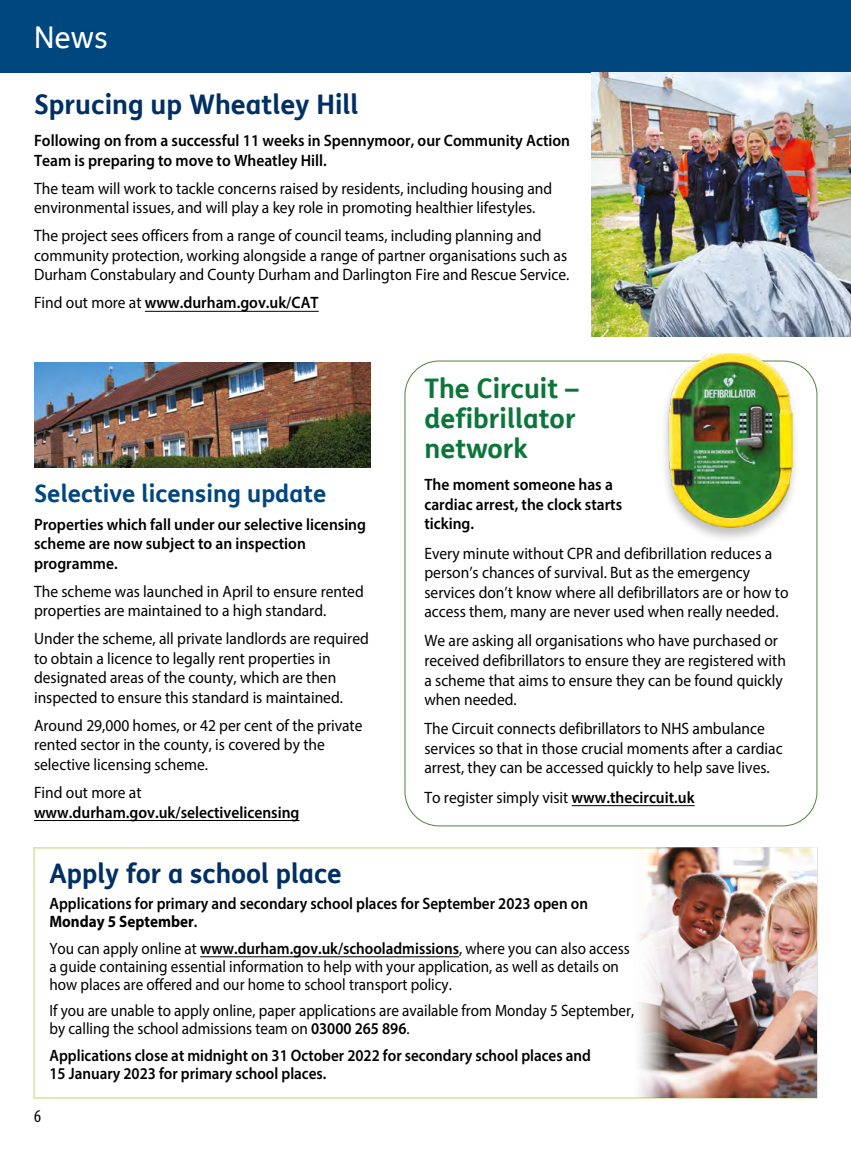
<style>
.page{position:relative;width:851px;height:1149px;background:#fff}
.page>*{position:absolute;margin:0;border:0;box-sizing:border-box;transform-origin:0 0}
.Section_header_alter{font:30px "FS Me";color:#fff}
.Bold_heading_H3{font:700 27px "FS Me";color:#003063}
.Bold_heading_H3-2{font:700 27px/30px "FS Me";color:#0c763a;text-align:justify}
.Smaller_bolder_headi{font:700 24px "FS Me";color:#00477f}
.t1{font:condensed 18px "Myriad Pro";color:#000}
.Body_text_P{font:16.5px/19.5px "Myriad Pro";color:#000;scale:.94 1}
.Body_text_P-2{font:16.5px/18px "Myriad Pro";color:#000;scale:.92 1}
.Bolder_body_text_P{font:600 16.5px/19.5px "Myriad Pro";color:#000;scale:.94 1}
.Bolder_body_text_P-2{font:600 16.5px/18px "Myriad Pro";color:#000;scale:.92 1}
.Body_text_P-3{font:600 16.5px/19.5px "Myriad Pro";color:#000;scale:.94 1}
.s1{font-weight:400}
.s2{font-weight:600}
.s3{font-weight:700}
</style>
<div class="page">
<div style="left:0;top:0;width:850px;height:72px;background:#00477f"></div>
<hr style="left:145px;top:311px;width:173px;height:1px;background:#000">
<img style="left:591px;top:72px;width:259px;height:264px">
<hr style="left:34px;top:820px;width:265px;height:1px;background:#000">
<img style="left:34px;top:362px;width:336px;height:105px">
<hr style="left:571px;top:805px;width:123px;height:1px;background:#000">
<div style="left:658px;top:352px;width:141px;height:192px;background:#000;opacity:.25"></div>
<img style="left:659px;top:353px;width:137px;height:174px">
<div style="left:33px;top:846px;width:784px;height:252px;border:2px solid #d3e29d"></div>
<hr style="left:200px;top:956px;width:259px;height:1px;background:#000">
<img style="left:630px;top:847px;width:186px;height:250px">
<h2 class="Section_header_alter" style="left:34px;top:20px;width:75px">News</h2>
<h3 class="Bold_heading_H3" style="left:34px;top:87px;width:326px">Sprucing up Wheatley Hill</h3>
<p class="Bolder_body_text_P" style="left:34px;top:130px;width:571px">Following on from a successful 11 weeks in Spennymoor, our Community Action<br>Team is preparing to move to Wheatley Hill.</p>
<p class="Body_text_P" style="left:34px;top:178px;width:552px">The team will work to tackle concerns raised by residents, including housing and environmental issues, and will play a key role in promoting healthier lifestyles.</p>
<p class="Body_text_P" style="left:34px;top:226px;width:571px">The project sees officers from a range of council teams, including planning and community protection, working alongside a range of partner organisations such as<br>Durham Constabulary and County Durham and Darlington Fire and Rescue Service.</p>
<p class="Body_text_P-3" style="left:34px;top:292px;width:304px"><span class="s1">Find out more at</span> www.durham.gov.uk/CAT</p>
<h3 class="Smaller_bolder_headi" style="left:34px;top:478px;width:294px">Selective licensing update</h3>
<p class="Bolder_body_text_P" style="left:34px;top:514px;width:355px">Properties which fall under our selective licensing scheme are now subject to an inspection programme.</p>
<p class="Body_text_P" style="left:34px;top:581px;width:352px">The scheme was launched in April to ensure rented properties are maintained to a high standard.</p>
<p class="Body_text_P" style="left:34px;top:628px;width:357px">Under the scheme, all private landlords are required to obtain a licence to legally rent properties in designated areas of the county, which are then inspected to ensure this standard is maintained.</p>
<p class="Body_text_P" style="left:34px;top:715px;width:351px">Around 29,000 homes, or 42 per cent of the private rented sector in the county, is covered by the selective licensing scheme.</p>
<p class="Body_text_P-3" style="left:34px;top:782px;width:284px"><span class="s1">Find out more at </span>www.durham.gov.uk/selectivelicensing</p>
<h3 class="Bold_heading_H3-2" style="left:424px;top:373px;width:156px">The Circuit – defibrillator network</h3>
<p class="Bolder_body_text_P" style="left:424px;top:474px;width:212px">The moment someone has a cardiac arrest, the clock starts ticking.</p>
<p class="Body_text_P" style="left:424px;top:543px;width:389px">Every minute without CPR and defibrillation reduces a person’s chances of survival. But as the emergency services don’t know where all defibrillators are or how to access them, many are never used when really needed.</p>
<p class="Body_text_P" style="left:424px;top:630px;width:386px">We are asking all organisations who have purchased or received defibrillators to ensure they are registered with a scheme that aims to ensure they can be found quickly when needed.</p>
<p class="Body_text_P" style="left:424px;top:718px;width:382px">The Circuit connects defibrillators to NHS ambulance services so that in those crucial moments after a cardiac arrest, they can be accessed quickly to help save lives.</p>
<p class="Body_text_P" style="left:424px;top:786px;width:289px">To register simply visit <span class="s2">www.thecircuit.uk</span></p>
<h3 class="Bold_heading_H3" style="left:49px;top:856px;width:294px">Apply for a school place</h3>
<p class="Bolder_body_text_P-2" style="left:49px;top:894px;width:586px">Applications for primary and secondary school places for September 2023 open on<br><span class="s3">Monday 5 September</span>.</p>
<p class="Body_text_P-2" style="left:49px;top:938px;width:632px">You can apply online at <span class="s2">www.durham.gov.uk/schooladmissions</span>, where you can also access a guide containing essential information to help with your application, as well as details on how places are offered and our home to school transport policy.</p>
<p class="Body_text_P-2" style="left:49px;top:1001px;width:637px">If you are unable to apply online, paper applications are available from Monday 5 September, by calling the school admissions team on <span class="s2">03000 265 896</span>.</p>
<p class="Bolder_body_text_P-2" style="left:49px;top:1045px;width:590px">Applications close at midnight on 31 October 2022 for secondary school places and<br>15 January 2023 for primary school places.</p>
<p class="t1" style="left:34px;top:1104px;width:8px">6</p>
</div>
